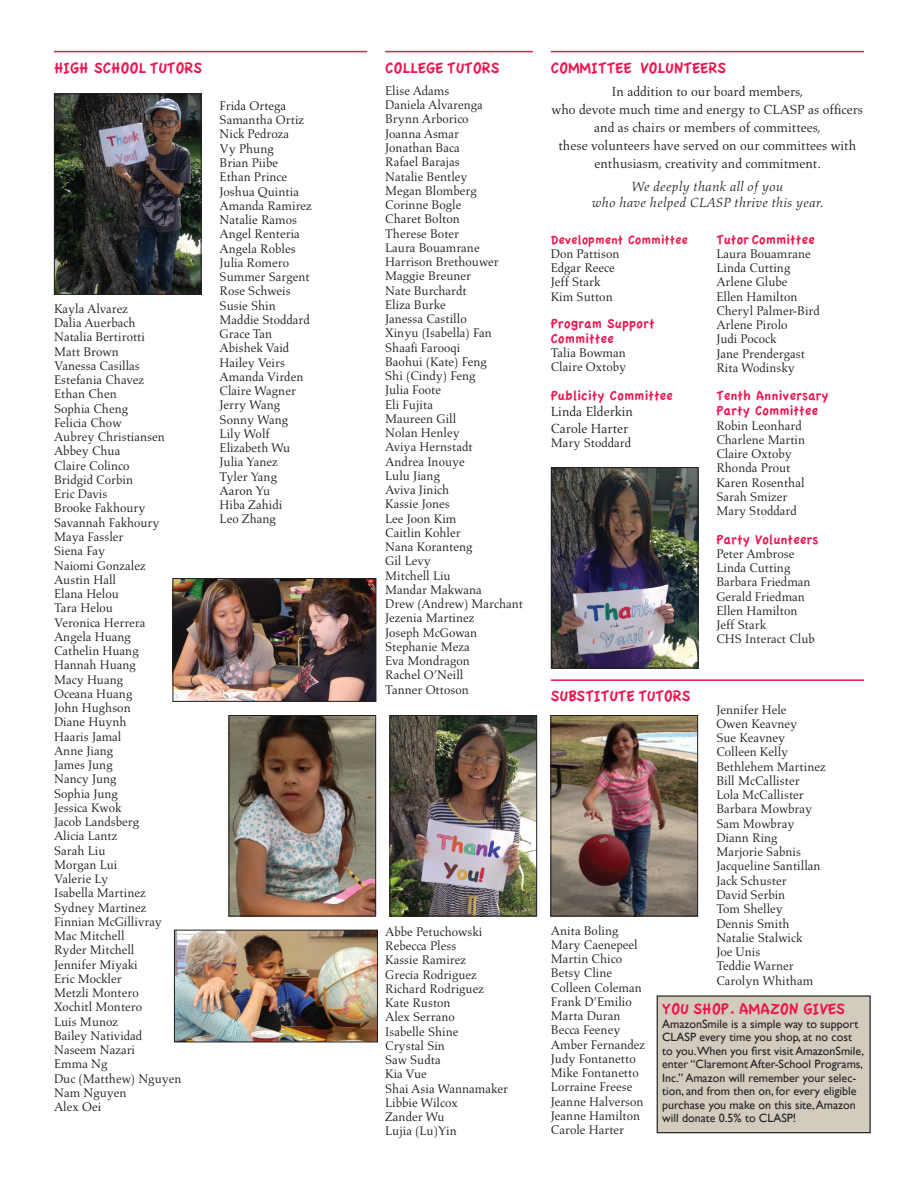
<style>
.page{position:relative;width:918px;height:1188px;background:#fff}
.page>*{position:absolute;margin:0;border:0;box-sizing:border-box;transform-origin:0 0}
.t1{font:16.8px "Apple Casual";color:#ed154e}
.t2{font:16.5px "Apple Casual";color:#ed154e}
.t3{font:14.25px/15px "Apple Casual";color:#ed154e}
.t4{font:13.5px/18px "Aldus";color:#231f20}
.t5{font:italic 13.5px/16.5px "Aldus";color:#231f20;text-align:center}
.t6{font:13.5px "Apple Casual";color:#ed154e}
.t7{font:12.75px/14.2px "Aldus";color:#231f20}
.t8{font:12px/13.5px "Gill Sans";color:#231f20}
</style>
<div class="page">
<hr style="left:54px;top:51px;width:313px;height:1px;background:#ed154e">
<hr style="left:551px;top:679px;width:313px;height:2px;background:#ed154e">
<hr style="left:385px;top:51px;width:148px;height:1px;background:#ed154e">
<img style="left:56px;top:95px;width:143px;height:198px">
<div style="left:54px;top:93px;width:147px;height:202px;border:1px solid #231f20"></div>
<img style="left:553px;top:469px;width:143px;height:197px">
<div style="left:551px;top:467px;width:147px;height:201px;border:1px solid #231f20"></div>
<img style="left:392px;top:717px;width:143px;height:197px">
<div style="left:390px;top:715px;width:147px;height:201px;border:1px solid #231f20"></div>
<img style="left:231px;top:717px;width:143px;height:197px">
<div style="left:229px;top:715px;width:147px;height:201px;border:1px solid #231f20"></div>
<img style="left:553px;top:717px;width:143px;height:197px">
<div style="left:551px;top:715px;width:147px;height:201px;border:1px solid #231f20"></div>
<hr style="left:551px;top:51px;width:313px;height:1px;background:#ed154e">
<img style="left:175px;top:580px;width:199px;height:120px">
<div style="left:173px;top:578px;width:203px;height:124px;border:1px solid #231f20"></div>
<img style="left:176px;top:932px;width:200px;height:108px">
<div style="left:174px;top:930px;width:204px;height:112px;border:1px solid #231f20"></div>
<div style="left:657px;top:996px;width:213px;height:137px;background:#d2ccbf"></div>
<div style="left:657px;top:995px;width:214px;height:138px;border:1px solid #231f20"></div>
<p class="t2" style="left:54px;top:59px;width:150px">HIGH SCHOOL TUTORS</p>
<p class="t7" style="left:54px;top:302px;width:129px">Kayla Alvarez<br>Dalia Auerbach<br>Natalia Bertirotti<br>Matt Brown<br>Vanessa Casillas<br>Estefania Chavez<br>Ethan Chen<br>Sophia Cheng<br>Felicia Chow<br>Aubrey Christiansen<br>Abbey Chua<br>Claire Colinco<br>Bridgid Corbin<br>Eric Davis<br>Brooke Fakhoury<br>Savannah Fakhoury<br>Maya Fassler<br>Siena Fay<br>Naiomi Gonzalez<br>Austin Hall<br>Elana Helou<br>Tara Helou<br>Veronica Herrera<br>Angela Huang<br>Cathelin Huang<br>Hannah Huang<br>Macy Huang<br>Oceana Huang<br>John Hughson<br>Diane Huynh<br>Haaris Jamal<br>Anne Jiang<br>James Jung<br>Nancy Jung<br>Sophia Jung<br>Jessica Kwok<br>Jacob Landsberg<br>Alicia Lantz<br>Sarah Liu<br>Morgan Lui<br>Valerie Ly<br>Isabella Martinez<br>Sydney Martinez<br>Finnian McGillivray<br>Mac Mitchell<br>Ryder Mitchell<br>Jennifer Miyaki<br>Eric Mockler<br>Metzli Montero<br>Xochitl Montero<br>Luis Munoz<br>Bailey Natividad<br>Naseem Nazari<br>Emma Ng<br>Duc (Matthew) Nguyen<br>Nam Nguyen<br>Alex Oei</p>
<p class="t7" style="left:220px;top:99px;width:94px">Frida Ortega<br>Samantha Ortiz<br>Nick Pedroza<br>Vy Phung<br>Brian Piibe<br>Ethan Prince<br>Joshua Quintia<br>Amanda Ramirez<br>Natalie Ramos<br>Angel Renteria<br>Angela Robles<br>Julia Romero<br>Summer Sargent<br>Rose Schweis<br>Susie Shin<br>Maddie Stoddard<br>Grace Tan<br>Abishek Vaid<br>Hailey Veirs<br>Amanda Virden<br>Claire Wagner<br>Jerry Wang<br>Sonny Wang<br>Lily Wolf<br>Elizabeth Wu<br>Julia Yanez<br>Tyler Yang<br>Aaron Yu<br>Hiba Zahidi<br>Leo Zhang</p>
<p class="t2" style="left:385px;top:59px;width:116px">COLLEGE TUTORS</p>
<p class="t7" style="left:385px;top:84px;width:139px">Elise Adams<br>Daniela Alvarenga<br>Brynn Arborico<br>Joanna Asmar<br>Jonathan Baca<br>Rafael Barajas<br>Natalie Bentley<br>Megan Blomberg<br>Corinne Bogle<br>Charet Bolton<br>Therese Boter<br>Laura Bouamrane<br>Harrison Brethouwer<br>Maggie Breuner<br>Nate Burchardt<br>Eliza Burke<br>Janessa Castillo<br>Xinyu (Isabella) Fan<br>Shaafi Farooqi<br>Baohui (Kate) Feng<br>Shi (Cindy) Feng<br>Julia Foote<br>Eli Fujita<br>Maureen Gill<br>Nolan Henley<br>Aviya Hernstadt<br>Andrea Inouye<br>Lulu Jiang<br>Aviva Jinich<br>Kassie Jones<br>Lee Joon Kim<br>Caitlin Kohler<br>Nana Koranteng<br>Gil Levy<br>Mitchell Liu<br>Mandar Makwana<br>Drew (Andrew) Marchant<br>Jezenia Martinez<br>Joseph McGowan<br>Stephanie Meza<br>Eva Mondragon<br>Rachel O’Neill<br>Tanner Ottoson</p>
<p class="t7" style="left:385px;top:925px;width:125px">Abbe Petuchowski<br>Rebecca Pless<br>Kassie Ramirez<br>Grecia Rodriguez<br>Richard Rodriguez<br>Kate Ruston<br>Alex Serrano<br>Isabelle Shine<br>Crystal Sin<br>Saw Sudta<br>Kia Vue<br>Shai Asia Wannamaker<br>Libbie Wilcox<br>Zander Wu<br>Lujia (Lu)Yin</p>
<p class="t2" style="left:551px;top:59px;width:177px">COMMITTEE VOLUNTEERS</p>
<p class="t4" style="left:552px;top:83px;width:313px;text-align:center">In addition to our board members,<br>who devote much time and energy to CLASP as officers and as chairs or members of committees,<br>these volunteers have served on our committees with enthusiasm, creativity and commitment.</p>
<p class="t5" style="left:592px;top:178px;width:233px">We deeply thank all of you<br>who have helped CLASP thrive this year.</p>
<p class="t6" style="left:551px;top:232px;width:139px">Development Committee</p>
<p class="t7" style="left:551px;top:247px;width:70px">Don Pattison<br>Edgar Reece<br>Jeff Stark<br>Kim Sutton</p>
<p class="t3" style="left:551px;top:316px;width:105px">Program Support<br>Committee</p>
<p class="t7" style="left:551px;top:346px;width:77px">Talia Bowman<br>Claire Oxtoby</p>
<p class="t3" style="left:551px;top:388px;width:124px">Publicity Committee</p>
<p class="t4" style="left:551px;top:404px;width:84px;line-height:16.5px">Linda Elderkin<br>Carole Harter</p>
<p class="t7" style="left:551px;top:436px;width:82px">Mary Stoddard</p>
<p class="t2" style="left:551px;top:687px;width:141px">SUBSTITUTE TUTORS</p>
<p class="t3" style="left:716px;top:232px;width:100px">Tutor Committee</p>
<p class="t7" style="left:716px;top:247px;width:105px">Laura Bouamrane<br>Linda Cutting<br>Arlene Glube<br>Ellen Hamilton<br>Cheryl Palmer-Bird<br>Arlene Pirolo<br>Judi Pocock<br>Jane Prendergast<br>Rita Wodinsky</p>
<p class="t3" style="left:716px;top:389px;width:114px">Tenth Anniversary<br>Party Committee</p>
<p class="t7" style="left:716px;top:418px;width:90px">Robin Leonhard<br>Charlene Martin<br>Claire Oxtoby<br>Rhonda Prout<br>Karen Rosenthal<br>Sarah Smizer<br>Mary Stoddard</p>
<p class="t3" style="left:716px;top:532px;width:104px">Party Volunteers</p>
<p class="t7" style="left:716px;top:547px;width:100px">Peter Ambrose<br>Linda Cutting<br>Barbara Friedman<br>Gerald Friedman<br>Ellen Hamilton<br>Jeff Stark<br>CHS Interact Club</p>
<p class="t7" style="left:551px;top:923px;width:96px">Anita Boling<br>Mary Caenepeel<br>Martin Chico<br>Betsy Cline<br>Colleen Coleman<br>Frank D’Emilio<br>Marta Duran<br>Becca Feeney<br>Amber Fernandez<br>Judy Fontanetto<br>Mike Fontanetto<br>Lorraine Freese<br>Jeanne Halverson<br>Jeanne Hamilton<br>Carole Harter</p>
<p class="t7" style="left:716px;top:703px;width:111px">Jennifer Hele<br>Owen Keavney<br>Sue Keavney<br>Colleen Kelly<br>Bethlehem Martinez<br>Bill McCallister<br>Lola McCallister<br>Barbara Mowbray<br>Sam Mowbray<br>Diann Ring<br>Marjorie Sabnis<br>Jacqueline Santillan<br>Jack Schuster<br>David Serbin<br>Tom Shelley<br>Dennis Smith<br>Natalie Stalwick<br>Joe Unis<br>Teddie Warner<br>Carolyn Whitham</p>
<h1 class="t1" style="left:662px;top:1000px;width:184px">YOU SHOP. AMAZON GIVES</h1>
<p class="t8" style="left:662px;top:1017px;width:203px">AmazonSmile is a simple way to support CLASP every time you shop, at no cost to you.When you first visit AmazonSmile, enter “Claremont After-School Programs, Inc.” Amazon will remember your selec&shy;tion, and from then on, for every eligible purchase you make on this site, Amazon will donate 0.5% to CLASP!</p>
</div>
